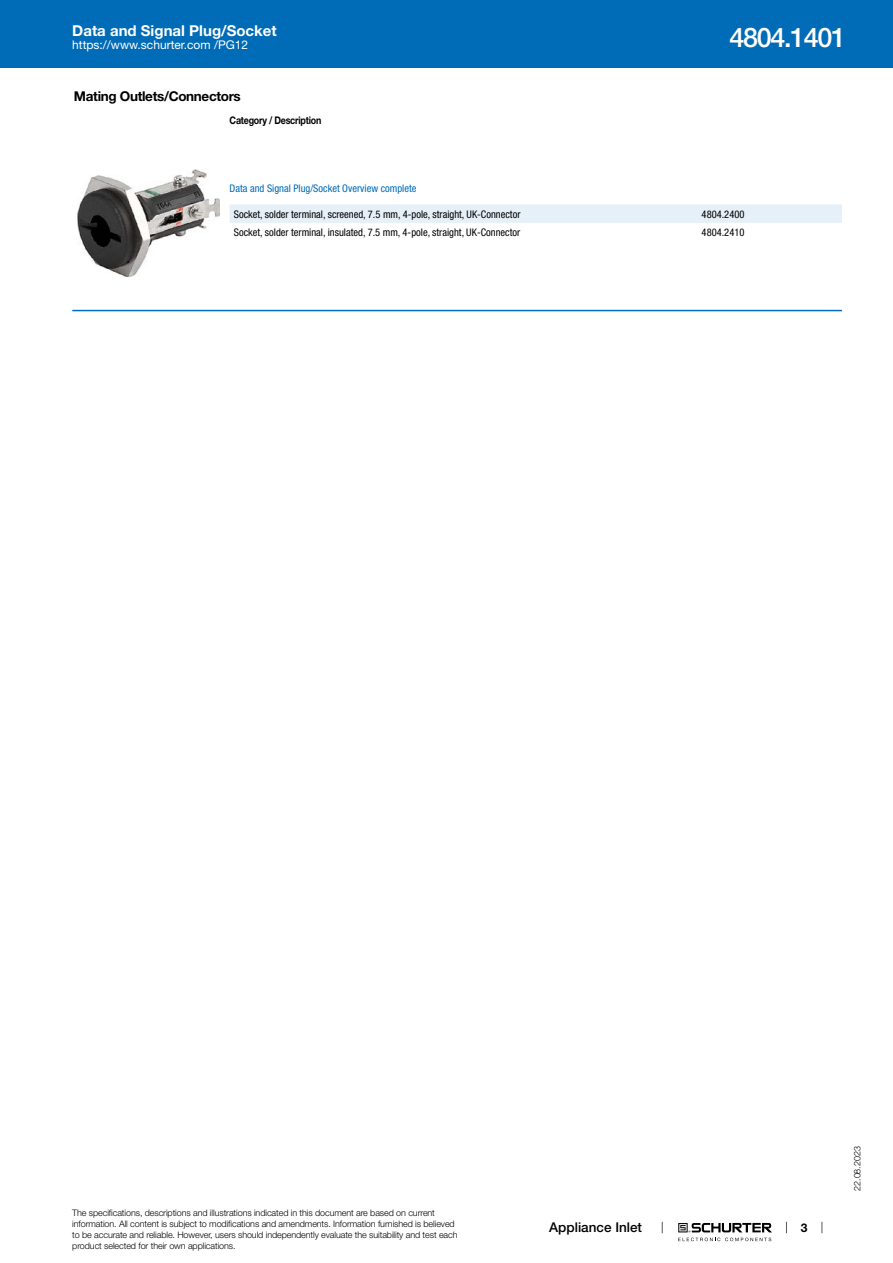
<style>
.page{position:relative;width:893px;height:1263px;background:#fff}
.page>*{position:absolute;margin:0;border:0;box-sizing:border-box;transform-origin:0 0}
.t1{font:500 27px "Helvetica Neue LT";letter-spacing:-.05em;color:#fff}
.t2{font:700 15px "Helvetica Neue LT";color:#fff}
.t3{font:700 13.5px "Helvetica Neue LT";letter-spacing:-.025em;color:#000}
.t4{font:500 13.5px "Helvetica Neue LT";color:#000}
.t5{font:12px "Helvetica Neue LT";color:#fff}
.t6{font:700 12px "Helvetica Neue LT";color:#000}
.t7{font:condensed 10.5px "Helvetica Neue LT";color:#000}
.t8{font:condensed 10.5px "Helvetica Neue LT";color:#006bb6}
.t9{font:700 10.5px "Helvetica Neue LT";letter-spacing:-.025em;color:#000;scale:.85 1}
.t10{font:300 9px/10.8px "Helvetica Neue LT";letter-spacing:-.01em;color:#000}
</style>
<div class="page">
<svg style="left:678px;top:1223px;width:94px;height:18px"></svg>
<div style="left:0;top:0;width:893px;height:68px;background:#006bb6"></div>
<img style="left:78px;top:170px;width:142px;height:106px">
<div style="left:230px;top:204px;width:612px;height:19px;background:#e6f0f8"></div>
<hr style="left:72px;top:310px;width:770px;height:1px;background:#006bb6">
<h2 class="t2" style="left:72px;top:21px;width:206px">Data and Signal Plug/Socket</h2>
<h3 class="t5" style="left:72px;top:38px;width:178px">https://www.schurter.com /PG12</h3>
<h3 class="t3" style="left:74px;top:88px;width:168px">Mating Outlets/Connectors</h3>
<p class="t9" style="left:230px;top:114px;width:109px">Category / Description</p>
<h1 class="t1" style="left:729px;top:21px;width:118px">4804.1401</h1>
<p class="t8" style="left:230px;top:182px;width:188px">Data and Signal Plug/Socket Overview complete</p>
<p class="t7" style="left:234px;top:208px;width:288px">Socket, solder terminal, screened, 7.5 mm, 4-pole, straight, UK-Connector</p>
<p class="t7" style="left:702px;top:208px;width:44px">4804.2400</p>
<p class="t7" style="left:234px;top:226px;width:288px">Socket, solder terminal, insulated, 7.5 mm, 4-pole, straight, UK-Connector</p>
<p class="t7" style="left:702px;top:226px;width:44px">4804.2410</p>
<p class="t10" style="left:72px;top:1207px;width:387px">The specifications, descriptions and illustrations indicated in this document are based on current information. All content is subject to modifications and amendments. Information furnished is believed to be accurate and reliable. However, users should independently evaluate the suitability and test each product selected for their own applications.</p>
<h3 class="t4" style="left:549px;top:1219px;width:94px">Appliance Inlet</h3>
<h3 class="t6" style="left:801px;top:1220px;width:8px">3</h3>
<p class="t10" style="left:852px;top:1191px;width:46px;rotate:-90deg">22.08.2023</p>
</div>
